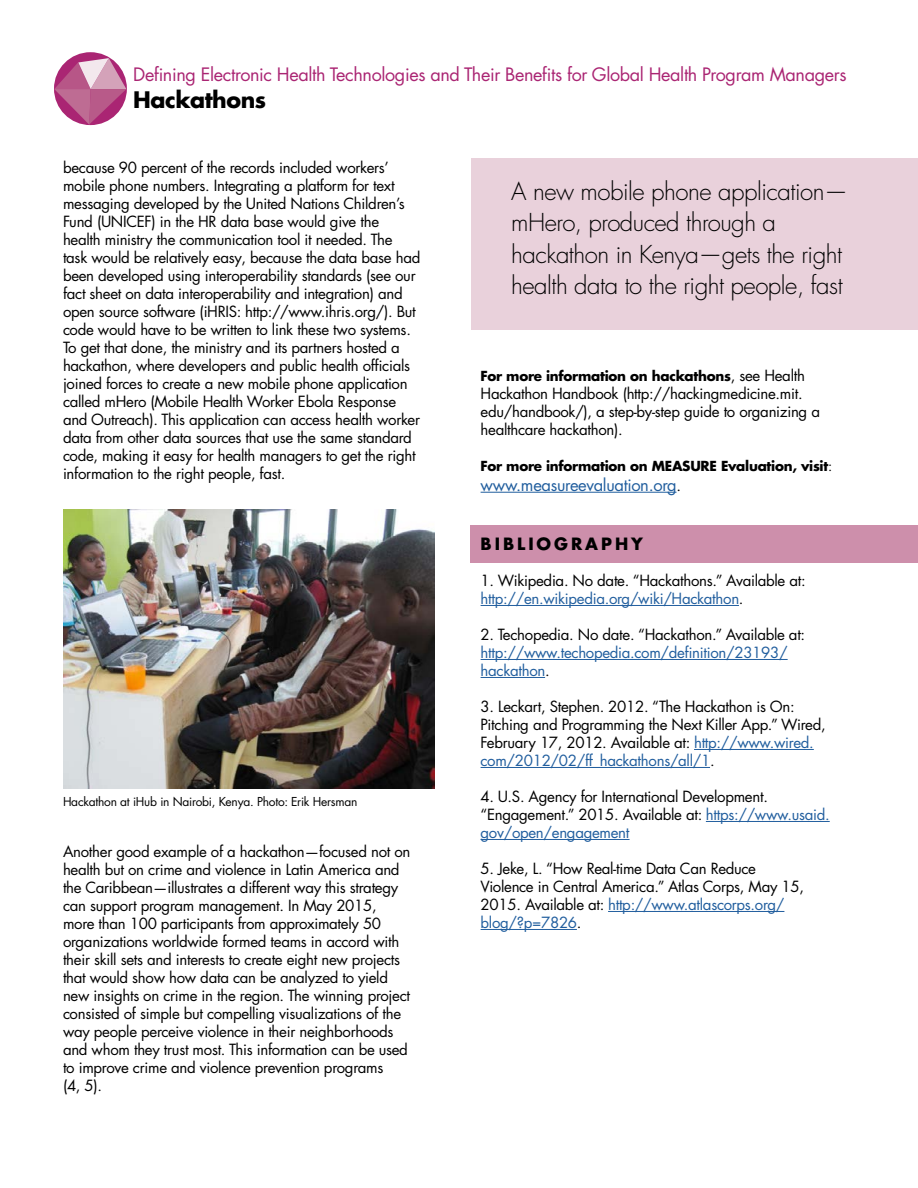
<style>
.page{position:relative;width:918px;height:1188px;background:#fff}
.page>*{position:absolute;margin:0;border:0;box-sizing:border-box;transform-origin:0 0}
.t1{font:300 24px/31.5px "Futura LT Pro";letter-spacing:-.02em;color:#000}
.t2{font:700 22.2px "Futura LT Pro";letter-spacing:-.02em;color:#000}
.t3{font:18px "Futura LT Pro";letter-spacing:-.02em;color:#aa2573}
.t4{font:16.5px "Futura LT Pro";letter-spacing:-.02em;color:#215e9e}
.t5{font:700 16.5px "Futura LT Pro";letter-spacing:.18em;color:#000}
.t6{font:15px/18px "Futura LT Pro";letter-spacing:-.02em;color:#000}
.t7{font:15px/18px "Futura LT Pro";letter-spacing:-.02em;color:#215e9e}
.t8{font:700 13.5px "Futura LT Pro";letter-spacing:-.02em;color:#000}
.t9{font:12px "Futura LT Pro";letter-spacing:-.02em;color:#000}
.s1{font-weight:400;font-size:15px}
.s2{font-weight:400}
.s3{font-size:15px;color:#000}
.s4{color:#215e9e}
.s5{color:#000}
</style>
<div class="page">
<div style="left:471px;top:525px;width:447px;height:37px;background:#cd8fab"></div>
<hr style="left:481px;top:492px;width:196px;height:1px;background:#215e9e">
<hr style="left:481px;top:605px;width:258px;height:1px;background:#215e9e">
<hr style="left:481px;top:659px;width:307px;height:1px;background:#215e9e">
<hr style="left:481px;top:677px;width:64px;height:1px;background:#215e9e">
<hr style="left:694px;top:749px;width:120px;height:1px;background:#215e9e">
<hr style="left:481px;top:767px;width:229px;height:1px;background:#215e9e">
<hr style="left:706px;top:821px;width:124px;height:1px;background:#215e9e">
<hr style="left:481px;top:839px;width:149px;height:1px;background:#215e9e">
<hr style="left:608px;top:911px;width:176px;height:1px;background:#215e9e">
<hr style="left:481px;top:929px;width:96px;height:1px;background:#215e9e">
<div style="left:472px;top:158px;width:446px;height:171px;background:#e9d1db"></div>
<div style="left:54px;top:52px;width:73px;height:73px;background:#aa2573;border-radius:50%"></div>
<svg style="left:54px;top:58px;width:72px;height:67px"></svg>
<img style="left:63px;top:509px;width:372px;height:279px">
<p class="t3" style="left:133px;top:63px;width:715px">Defining Electronic Health Technologies and Their Benefits for Global Health Program Managers</p>
<h2 class="t2" style="left:133px;top:83px;width:135px">Hackathons</h2>
<p class="t6" style="left:63px;top:158px;width:359px">because 90 percent of the records included workers’ mobile phone numbers. Integrating a platform for text messaging developed by the United Nations Children’s Fund (UNICEF) in the HR data base would give the health ministry the communication tool it needed. The task would be relatively easy, because the data base had been developed using interoperability standards (see our fact sheet on data interoperability and integration) and open source software (iHRIS: http://www.ihris.org/). But code would have to be written to link these two systems.<br>To get that done, the ministry and its partners hosted a hackathon, where developers and public health officials joined forces to create a new mobile phone application called mHero (Mobile Health Worker Ebola Response and Outreach). This application can access health worker data from other data sources that use the same standard code, making it easy for health managers to get the right information to the right people, fast.</p>
<p class="t9" style="left:63px;top:793px;width:296px">Hackathon at iHub in Nairobi, Kenya. Photo: Erik Hersman</p>
<p class="t6" style="left:63px;top:842px;width:349px">Another good example of a hackathon—focused not on health but on crime and violence in Latin America and the Caribbean—illustrates a different way this strategy can support program management. In May 2015, more than 100 participants from approximately 50 organizations worldwide formed teams in accord with their skill sets and interests to create eight new projects that would show how data can be analyzed to yield new insights on crime in the region. The winning project consisted of simple but compelling visualizations of the way people perceive violence in their neighborhoods and whom they trust most. This information can be used to improve crime and violence prevention programs<br>(4, 5).</p>
<h1 class="t1" style="left:511px;top:175px;width:338px">A new mobile phone application— mHero, produced through a hackathon in Kenya—gets the right health data to the right people, fast</h1>
<p class="t8" style="left:481px;top:365px;width:326px">For more information on hackathons<span class="s1">, see Health</span></p>
<p class="t6" style="left:481px;top:384px;width:341px">Hackathon Handbook (http://hackingmedicine.mit. edu/handbook/), a step-by-step guide to organizing a healthcare hackathon).</p>
<p class="t8" style="left:481px;top:455px;width:353px">For more information on MEASURE Evaluation, visit<span class="s2">:</span></p>
<p class="t4" style="left:481px;top:473px;width:202px">www.measureevaluation.org<span class="s3">.</span></p>
<p class="t5" style="left:481px;top:531px;width:164px">BIBLIOGRAPHY</p>
<p class="t6" style="left:481px;top:571px;width:327px">1. Wikipedia. No date. “Hackathons.” Available at: <span class="s4">http://en.wikipedia.org/wiki/Hackathon</span>.</p>
<p class="t6" style="left:481px;top:625px;width:326px">2. Techopedia. No date. “Hackathon.” Available at:</p>
<p class="t7" style="left:481px;top:643px;width:309px">http://www.techopedia.com/definition/23193/ hackathon<span class="s5">.</span></p>
<p class="t6" style="left:481px;top:697px;width:347px">3. Leckart, Stephen. 2012. “The Hackathon is On:<br>Pitching and Programming the Next Killer App.” Wired, February 17, 2012. Available at: <span class="s4">http://www.wired. com/2012/02/ff_hackathons/all/1</span>.</p>
<p class="t6" style="left:481px;top:787px;width:351px">4. U.S. Agency for International Development. “Engagement.” 2015. Available at: <span class="s4">https://www.usaid. gov/open/engagement</span></p>
<p class="t6" style="left:481px;top:859px;width:325px">5. Jeke, L. “How Real-time Data Can Reduce Violence in Central America.” Atlas Corps, May 15, 2015. Available at: <span class="s4">http://www.atlascorps.org/ blog/?p=7826</span>.</p>
</div>
